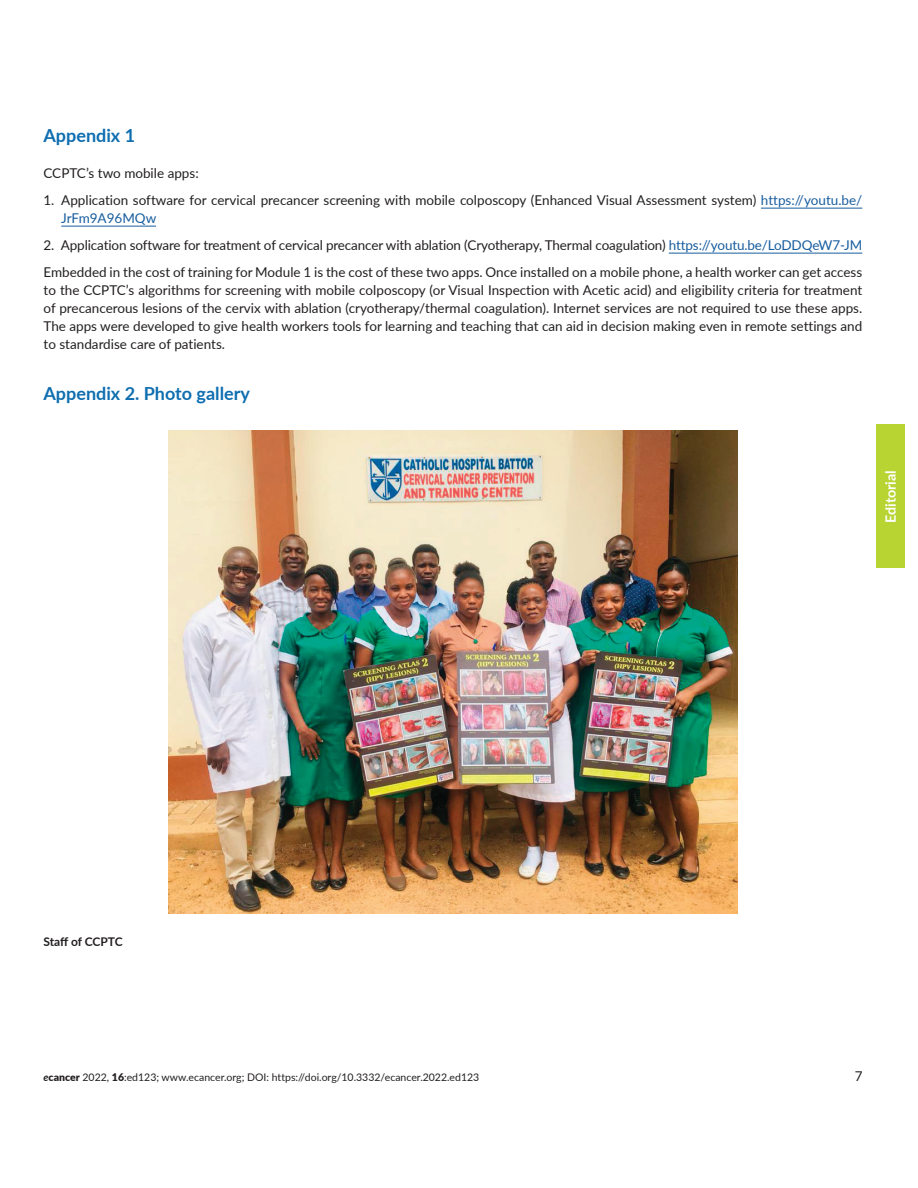
<style>
.page{position:relative;width:918px;height:1188px;background:#fff}
.page>*{position:absolute;margin:0;border:0;box-sizing:border-box;transform-origin:0 0}
.t1{font:700 18px "Lato";color:#0e6eb0}
.t2{font:700 14.25px "Lato";color:#fff}
.t3{font:13.5px/18px "Lato";color:#231f20}
.t4{font:700 12px "Lato";letter-spacing:-.01em;color:#231f20}
.t5{font:10.5px "Lato";color:#231f20}
.s1{color:#175d9e}
.s2{font-weight:700;font-style:italic}
.s3{font-weight:900}
</style>
<div class="page">
<div style="left:876px;top:425px;width:29px;height:143px;background:#b8d432"></div>
<hr style="left:761px;top:208px;width:101px;height:1px;background:#175d9e">
<hr style="left:61px;top:226px;width:95px;height:1px;background:#175d9e">
<hr style="left:669px;top:253px;width:193px;height:1px;background:#175d9e">
<img style="left:169px;top:431px;width:568px;height:482px">
<h1 class="t1" style="left:44px;top:122px;width:93px">Appendix 1</h1>
<p class="t3" style="left:44px;top:164px;width:157px">CCPTC’s two mobile apps:</p>
<p class="t3" style="left:61px;top:191px;width:803px;text-indent:-18px">1. Application software for cervical precancer screening with mobile colposcopy (Enhanced Visual Assessment system) <span class="s1">https://youtu.be/<br>JrFm9A96MQw</span></p>
<p class="t3" style="left:44px;top:231px;width:820px;line-height:27px">2. Application software for treatment of cervical precancer with ablation (Cryotherapy, Thermal coagulation) <span class="s1">https://youtu.be/LoDDQeW7-JM<br></span>Embedded in the cost of training for Module 1 is the cost of these two apps. Once installed on a mobile phone, a health worker can get access</p>
<p class="t3" style="left:44px;top:280px;width:820px;text-align:justify">to the CCPTC’s algorithms for screening with mobile colposcopy (or Visual Inspection with Acetic acid) and eligibility criteria for treatment of precancerous lesions of the cervix with ablation (cryotherapy/thermal coagulation). Internet services are not required to use these apps.<br>The apps were developed to give health workers tools for learning and teaching that can aid in decision making even in remote settings and to standardise care of patients.</p>
<h1 class="t1" style="left:44px;top:380px;width:208px">Appendix 2. Photo gallery</h1>
<p class="t2" style="left:880px;top:523px;width:54px;rotate:-90deg">Editorial</p>
<p class="t4" style="left:44px;top:932px;width:81px">Staff of CCPTC</p>
<p class="t5" style="left:44px;top:1070px;width:437px"><span class="s2">e</span><span class="s3">cancer</span> 2022, <span class="s3">16</span>:ed123; www.ecancer.org; DOI: https://doi.org/10.3332/ecancer.2022.ed123</p>
<p class="t3" style="left:855px;top:1067px;width:9px">7</p>
</div>
